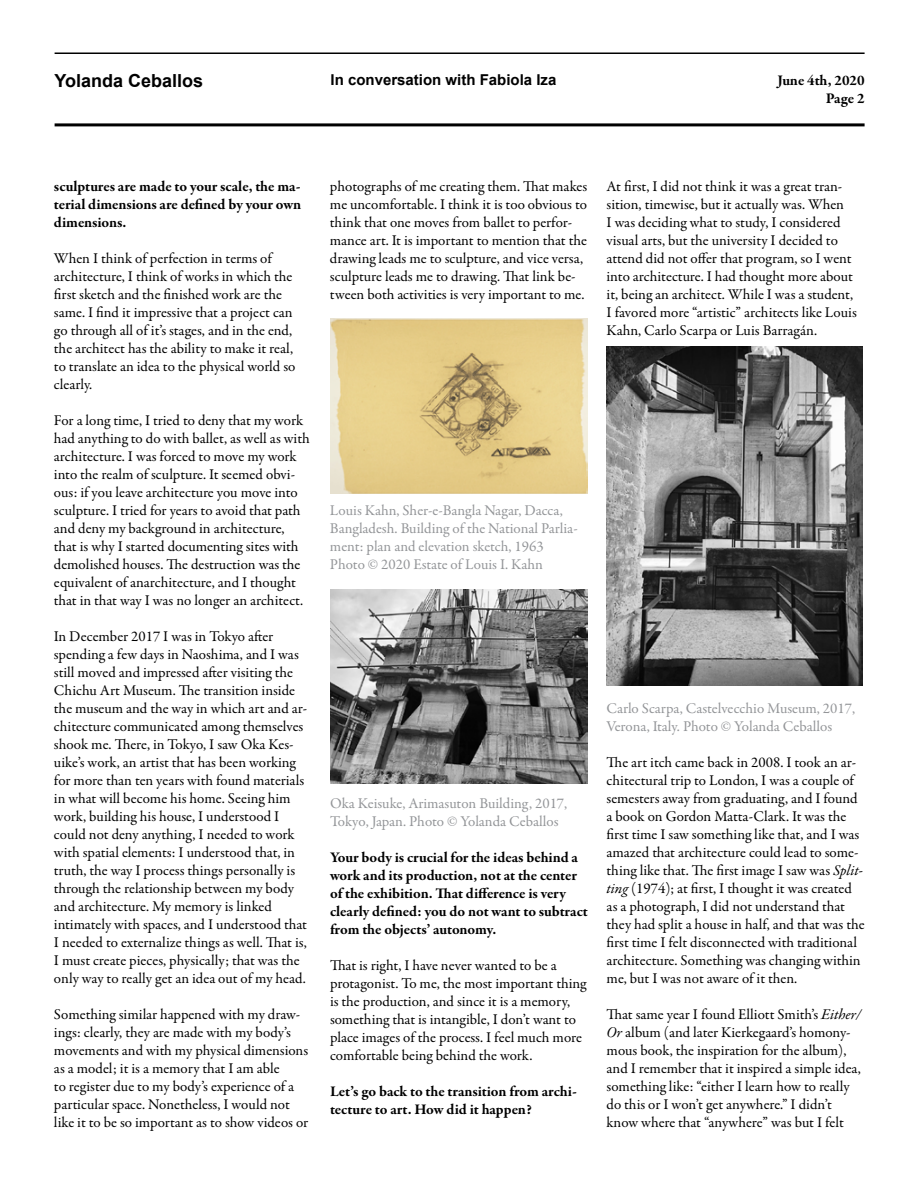
<style>
.page{position:relative;width:918px;height:1188px;background:#fff}
.page>*{position:absolute;margin:0;border:0;box-sizing:border-box;transform-origin:0 0}
.t1{font:700 18px "Arial";color:#000}
.t2{font:15px/18px "Garamond Premr Pro";color:#000}
.t3{font:700 15px/18px "Garamond Premr Pro";letter-spacing:-.005em;color:#000}
.t4{font:15px/18px "Garamond Premr Pro";color:#939598}
.t5{font:700 15px "Arial";color:#000}
.s1{font-style:italic}
</style>
<div class="page">
<hr style="left:55px;top:52px;width:810px;height:2px;background:#000">
<hr style="left:55px;top:123px;width:810px;height:3px;background:#000">
<img style="left:330px;top:590px;width:258px;height:193px">
<img style="left:330px;top:318px;width:258px;height:176px">
<img style="left:606px;top:346px;width:256px;height:340px">
<p class="t1" style="left:55px;top:69px;width:150px">Yolanda Ceballos</p>
<p class="t5" style="left:331px;top:70px;width:227px">In conversation with Fabiola Iza</p>
<p class="t3" style="left:777px;top:72px;width:89px;text-align:right">June 4th, 2020<br>Page 2</p>
<p class="t3" style="left:54px;top:177px;width:249px;text-align:justify">sculptures are made to your scale, the ma&shy;terial dimensions are defined by your own dimensions.</p>
<p class="t2" style="left:54px;top:250px;width:243px">When I think of perfection in terms of architecture, I think of works in which the first sketch and the finished work are the same. I find it impressive that a project can go through all of it’s stages, and in the end, the architect has the ability to make it real, to translate an idea to the physical world so clearly.</p>
<p class="t2" style="left:54px;top:412px;width:257px">For a long time, I tried to deny that my work had anything to do with ballet, as well as with architecture. I was forced to move my work into the realm of sculpture. It seemed obvi&shy;ous: if you leave architecture you move into sculpture. I tried for years to avoid that path and deny my background in architecture, that is why I started documenting sites with demolished houses. The destruction was the equivalent of anarchitecture, and I thought that in that way I was no longer an architect.</p>
<p class="t2" style="left:54px;top:628px;width:255px">In December 2017 I was in Tokyo after spending a few days in Naoshima, and I was still moved and impressed after visiting the Chichu Art Museum. The transition inside the museum and the way in which art and ar&shy;chitecture communicated among themselves shook me. There, in Tokyo, I saw Oka Kes&shy;uike’s work, an artist that has been working for more than ten years with found materials in what will become his home. Seeing him work, building his house, I understood I could not deny anything, I needed to work with spatial elements: I understood that, in truth, the way I process things personally is through the relationship between my body and architecture. My memory is linked intimately with spaces, and I understood that I needed to externalize things as well. That is, I must create pieces, physically; that was the only way to really get an idea out of my head.</p>
<p class="t2" style="left:54px;top:1006px;width:256px">Something similar happened with my draw&shy;ings: clearly, they are made with my body’s movements and with my physical dimensions as a model; it is a memory that I am able<br>to register due to my body’s experience of a particular space. Nonetheless, I would not like it to be so important as to show videos or</p>
<p class="t2" style="left:330px;top:178px;width:259px">photographs of me creating them. That makes me uncomfortable. I think it is too obvious to think that one moves from ballet to perfor&shy;mance art. It is important to mention that the drawing leads me to sculpture, and vice versa, sculpture leads me to drawing. That link be&shy;tween both activities is very important to me.</p>
<p class="t2" style="left:607px;top:178px;width:252px">At first, I did not think it was a great tran&shy;sition, timewise, but it actually was. When<br>I was deciding what to study, I considered visual arts, but the university I decided to attend did not offer that program, so I went into architecture. I had thought more about it, being an architect. While I was a student, I favored more “artistic” architects like Louis Kahn, Carlo Scarpa or Luis Barragán.</p>
<p class="t4" style="left:330px;top:502px;width:249px">Louis Kahn, Sher-e-Bangla Nagar, Dacca, Bangladesh. Building of the National Parlia&shy;ment: plan and elevation sketch, 1963<br>Photo © 2020 Estate of Louis I. Kahn</p>
<p class="t4" style="left:330px;top:795px;width:239px">Oka Keisuke, Arimasuton Building, 2017,<br>Tokyo, Japan. Photo © Yolanda Ceballos</p>
<p class="t3" style="left:330px;top:849px;width:260px">Your body is crucial for the ideas behind a work and its production, not at the center of the exhibition. That difference is very clearly defined: you do not want to subtract from the objects’ autonomy.</p>
<p class="t2" style="left:330px;top:957px;width:258px">That is right, I have never wanted to be a protagonist. To me, the most important thing is the production, and since it is a memory, something that is intangible, I don’t want to place images of the process. I feel much more comfortable being behind the work.</p>
<p class="t3" style="left:330px;top:1083px;width:248px">Let’s go back to the transition from archi&shy;tecture to art. How did it happen?</p>
<p class="t4" style="left:607px;top:700px;width:250px">Carlo Scarpa, Castelvecchio Museum, 2017,<br>Verona, Italy. Photo © Yolanda Ceballos</p>
<p class="t2" style="left:607px;top:754px;width:259px">The art itch came back in 2008. I took an ar&shy;chitectural trip to London, I was a couple of semesters away from graduating, and I found a book on Gordon Matta-Clark. It was the first time I saw something like that, and I was amazed that architecture could lead to some&shy;thing like that. The first image I saw was <span class="s1">Split&shy;ting</span> (1974); at first, I thought it was created as a photograph, I did not understand that they had split a house in half, and that was the first time I felt disconnected with traditional architecture. Something was changing within me, but I was not aware of it then.</p>
<p class="t2" style="left:607px;top:1006px;width:256px">That same year I found Elliott Smith’s <span class="s1">Either/ Or</span> album (and later Kierkegaard’s homony&shy;mous book, the inspiration for the album), and I remember that it inspired a simple idea, something like: “either I learn how to really do this or I won’t get anywhere.” I didn’t know where that “anywhere” was but I felt</p>
</div>
